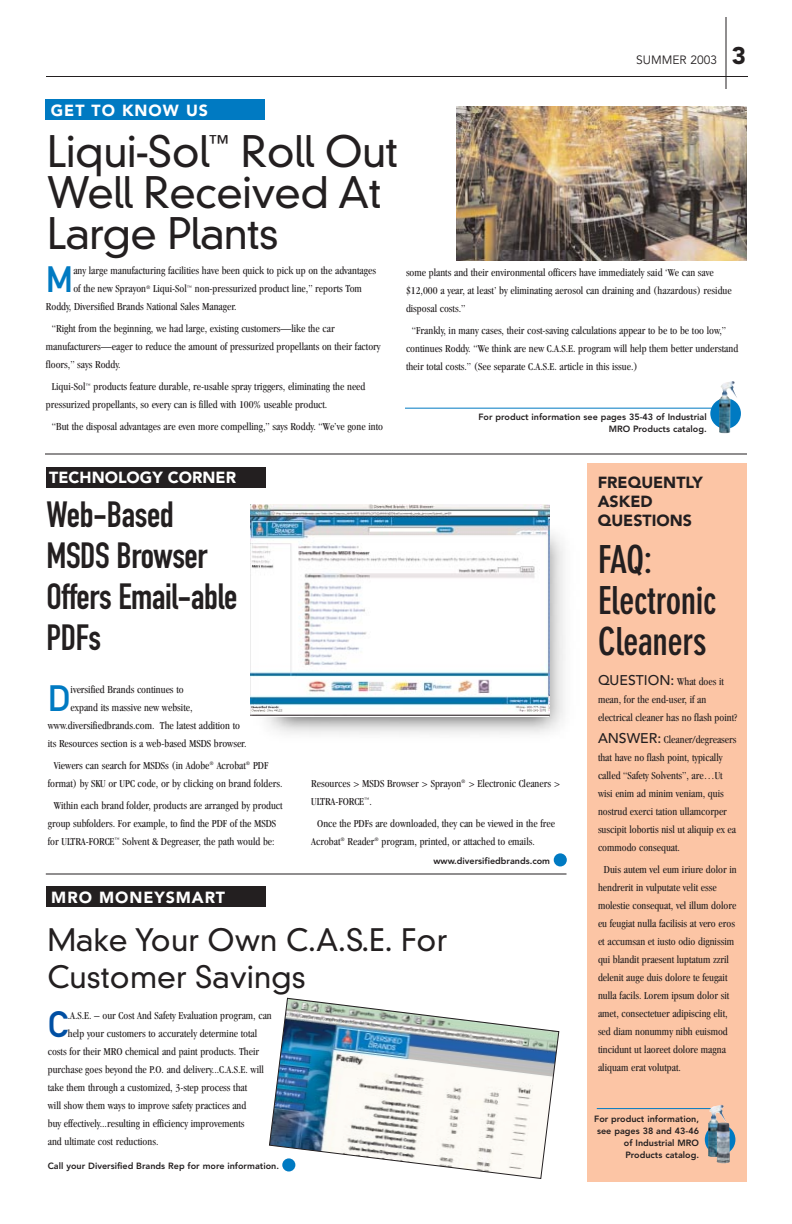
<style>
.page{position:relative;width:792px;height:1224px;background:#fff}
.page>*{position:absolute;margin:0;border:0;box-sizing:border-box;transform-origin:0 0}
.t1{font:300 42px/41px "DIN Neuzeit Grotesk";letter-spacing:-.015em;color:#231f20}
.t2{font:700 condensed 38px/41px "DIN Neuzeit Grotesk";letter-spacing:-.01em;color:#231f20}
.t3{font:36.2px "DIN Mittelschrift";color:#007ac2}
.t4{font:36.2px "DIN Mittelschrift";color:#004fa3}
.t5{font:36px/41px "DIN Engschrift";letter-spacing:-.01em;color:#231f20}
.t6{font:300 30px/37px "DIN Neuzeit Grotesk";color:#231f20}
.t7{font:900 16px "Avenir";letter-spacing:.06em;color:#fff}
.t8{font:900 16px/19px "Avenir";color:#231f20}
.t9{font:900 16px "Avenir";color:#fff}
.t10{font:12px "Avenir";color:#231f20}
.t11{font:condensed 11px/18px "Garamond";color:#231f20}
.t12{font:800 9px/12px "Avenir";color:#231f20;text-align:right}
.s1{font-weight:900;font-size:24px}
.s2{font-family:"Avenir";font-weight:500;font-stretch:normal;font-size:14px}
</style>
<div class="page">
<img style="left:457px;top:106px;width:290px;height:155px">
<hr style="left:726px;top:17px;width:1px;height:72px;background:#231f20">
<hr style="left:45px;top:454px;width:702px;height:1px;background:#231f20">
<hr style="left:46px;top:874px;width:521px;height:1px;background:#231f20">
<img style="left:269px;top:998px;width:291px;height:181px">
<hr style="left:46px;top:76px;width:702px;height:1px;background:#231f20">
<div style="left:45px;top:99px;width:220px;height:21px;background:#007ac2"></div>
<div style="left:46px;top:467px;width:220px;height:21px;background:#231f20"></div>
<img style="left:266px;top:513px;width:299px;height:221px">
<img style="left:251px;top:504px;width:298px;height:212px">
<div style="left:710px;top:398px;width:31px;height:31px;background:#007ac2;border-radius:50%"></div>
<img style="left:719px;top:381px;width:18px;height:52px">
<div style="left:46px;top:886px;width:219px;height:21px;background:#231f20"></div>
<div style="left:587px;top:464px;width:160px;height:718px;background:#fcc5a5"></div>
<div style="left:554px;top:853px;width:13px;height:13px;background:#007ac2;border-radius:50%"></div>
<div style="left:282px;top:1158px;width:13px;height:14px;background:#007ac2;border-radius:50%"></div>
<hr style="left:405px;top:408px;width:308px;height:1px;background:#007ac2">
<hr style="left:597px;top:1108px;width:121px;height:1px;background:#007ac2">
<div style="left:705px;top:1124px;width:30px;height:31px;background:#007ac2;border-radius:50%"></div>
<img style="left:708px;top:1105px;width:18px;height:52px">
<img style="left:716px;top:1123px;width:14px;height:40px">
<p class="t10" style="left:636px;top:55px;width:111px">SUMMER 2003 <span class="s1">3</span></p>
<h3 class="t7" style="left:51px;top:103px;width:159px">GET TO KNOW US</h3>
<h1 class="t1" style="left:47px;top:135px;width:353px">Liqui-Sol<sup>™</sup> Roll Out<br>Well Received At<br>Large Plants</h1>
<h3 class="t3" style="left:46px;top:267px;width:29px">M</h3>
<p class="t11" style="left:73px;top:263px;width:304px">any large manufacturing facilities have been quick to pick up on the advantages</p>
<p class="t11" style="left:73px;top:281px;width:290px">of the new Sprayon<sup>®</sup> Liqui-Sol<sup>™</sup> non-pressurized product line,” reports Tom</p>
<p class="t11" style="left:46px;top:299px;width:192px">Roddy, Diversified Brands National Sales Manager.</p>
<p class="t11" style="left:46px;top:321px;width:336px;text-indent:6px">“Right from the beginning, we had large, existing customers—like the car manufacturers—eager to reduce the amount of pressurized propellants on their factory floors,” says Roddy.</p>
<p class="t11" style="left:46px;top:379px;width:321px;text-indent:6px">Liqui-Sol<sup>™</sup> products feature durable, re-usable spray triggers, eliminating the need pressurized propellants, so every can is filled with 100% useable product.</p>
<p class="t11" style="left:52px;top:419px;width:333px">“But the disposal advantages are even more compelling,” says Roddy. “We’ve gone into</p>
<p class="t11" style="left:406px;top:265px;width:327px">some plants and their environmental officers have immediately said ‘We can save $12,000 a year, at least’ by eliminating aerosol can draining and (hazardous) residue disposal costs.”</p>
<p class="t11" style="left:406px;top:323px;width:334px;text-indent:6px">“Frankly, in many cases, their cost-saving calculations appear to be to be too low,” continues Roddy. “We think are new C.A.S.E. program will help them better understand their total costs.” (See separate C.A.S.E. article in this issue.)</p>
<p class="t12" style="left:478px;top:412px;width:230px">For product information see pages 35-43 of Industrial<br>MRO Products catalog.</p>
<h3 class="t9" style="left:49px;top:470px;width:188px">TECHNOLOGY CORNER</h3>
<h3 class="t5" style="left:47px;top:498px;width:192px">Web-Based<br>MSDS Browser<br>Offers Email-able<br>PDFs</h3>
<h3 class="t3" style="left:48px;top:685px;width:24px">D</h3>
<p class="t11" style="left:71px;top:681px;width:115px">iversified Brands continues to</p>
<p class="t11" style="left:71px;top:699px;width:123px">expand its massive new website,</p>
<p class="t11" style="left:48px;top:717px;width:194px">www.diversifiedbrands.com. The latest addition to</p>
<p class="t11" style="left:48px;top:735px;width:200px">its Resources section is a web-based MSDS browser.</p>
<p class="t11" style="left:48px;top:757px;width:236px;text-indent:6px">Viewers can search for MSDSs (in Adobe<sup>®</sup> Acrobat<sup>®</sup> PDF format) by SKU or UPC code, or by clicking on brand folders.</p>
<p class="t11" style="left:48px;top:797px;width:236px;text-indent:6px">Within each brand folder, products are arranged by product group subfolders. For example, to find the PDF of the MSDS for ULTRA-FORCE<sup>™</sup> Solvent &amp; Degreaser, the path would be:</p>
<h3 class="t7" style="left:51px;top:891px;width:175px">MRO MONEYSMART</h3>
<p class="t11" style="left:311px;top:776px;width:251px">Resources &gt; MSDS Browser &gt; Sprayon<sup>®</sup> &gt; Electronic Cleaners &gt;<br>ULTRA-FORCE<sup>™</sup>.</p>
<p class="t11" style="left:311px;top:816px;width:245px;text-indent:6px">Once the PDFs are downloaded, they can be viewed in the free<br>Acrobat<sup>®</sup> Reader<sup>®</sup> program, printed, or attached to emails.</p>
<p class="t12" style="left:433px;top:855px;width:118px">www.diversifiedbrands.com</p>
<h3 class="t6" style="left:47px;top:925px;width:401px">Make Your Own C.A.S.E. For<br>Customer Savings</h3>
<h3 class="t4" style="left:48px;top:1011px;width:22px">C</h3>
<p class="t11" style="left:68px;top:1007px;width:206px">.A.S.E. – our Cost And Safety Evaluation program, can</p>
<p class="t11" style="left:68px;top:1025px;width:191px">help your customers to accurately determine total</p>
<p class="t11" style="left:48px;top:1043px;width:213px">costs for their MRO chemical and paint products. Their</p>
<p class="t11" style="left:48px;top:1061px;width:218px">purchase goes beyond the P.O. and delivery...C.A.S.E. will</p>
<p class="t11" style="left:48px;top:1079px;width:201px">take them through a customized, 3-step process that</p>
<p class="t11" style="left:48px;top:1097px;width:200px">will show them ways to improve safety practices and</p>
<p class="t11" style="left:48px;top:1115px;width:198px">buy effectively...resulting in efficiency improvements</p>
<p class="t11" style="left:48px;top:1133px;width:112px">and ultimate cost reductions.</p>
<p class="t12" style="left:48px;top:1161px;width:233px">Call your Diversified Brands Rep for more information.</p>
<h3 class="t8" style="left:598px;top:474px;width:106px">FREQUENTLY<br>ASKED<br>QUESTIONS</h3>
<h2 class="t2" style="left:598px;top:542px;width:120px">FAQ:<br>Electronic<br>Cleaners</h2>
<p class="t11" style="left:598px;top:674px;width:141px"><span class="s2">QUESTION:</span> What does it mean, for the end-user, if an electrical cleaner has no flash point?</p>
<p class="t11" style="left:598px;top:732px;width:140px"><span class="s2">ANSWER:</span> Cleaner/degreasers that have no flash point, typically called “Safety Solvents”, are…Ut wisi enim ad minim veniam, quis nostrud exerci tation ullamcorper suscipit lobortis nisl ut aliquip ex ea commodo consequat.</p>
<p class="t11" style="left:598px;top:862px;width:140px;text-indent:6px">Duis autem vel eum iriure dolor in hendrerit in vulputate velit esse molestie consequat, vel illum dolore eu feugiat nulla facilisis at vero eros et accumsan et iusto odio dignissim qui blandit praesent luptatum zzril delenit auge duis dolore te feugait nulla facils. Lorem ipsum dolor sit amet, consectetuer adipiscing elit, sed diam nonummy nibh euismod tincidunt ut laoreet dolore magna aliquam erat volutpat.</p>
<p class="t12" style="left:594px;top:1114px;width:106px">For product information, see pages 38 and 43-46 of Industrial MRO<br>Products catalog.</p>
</div>
